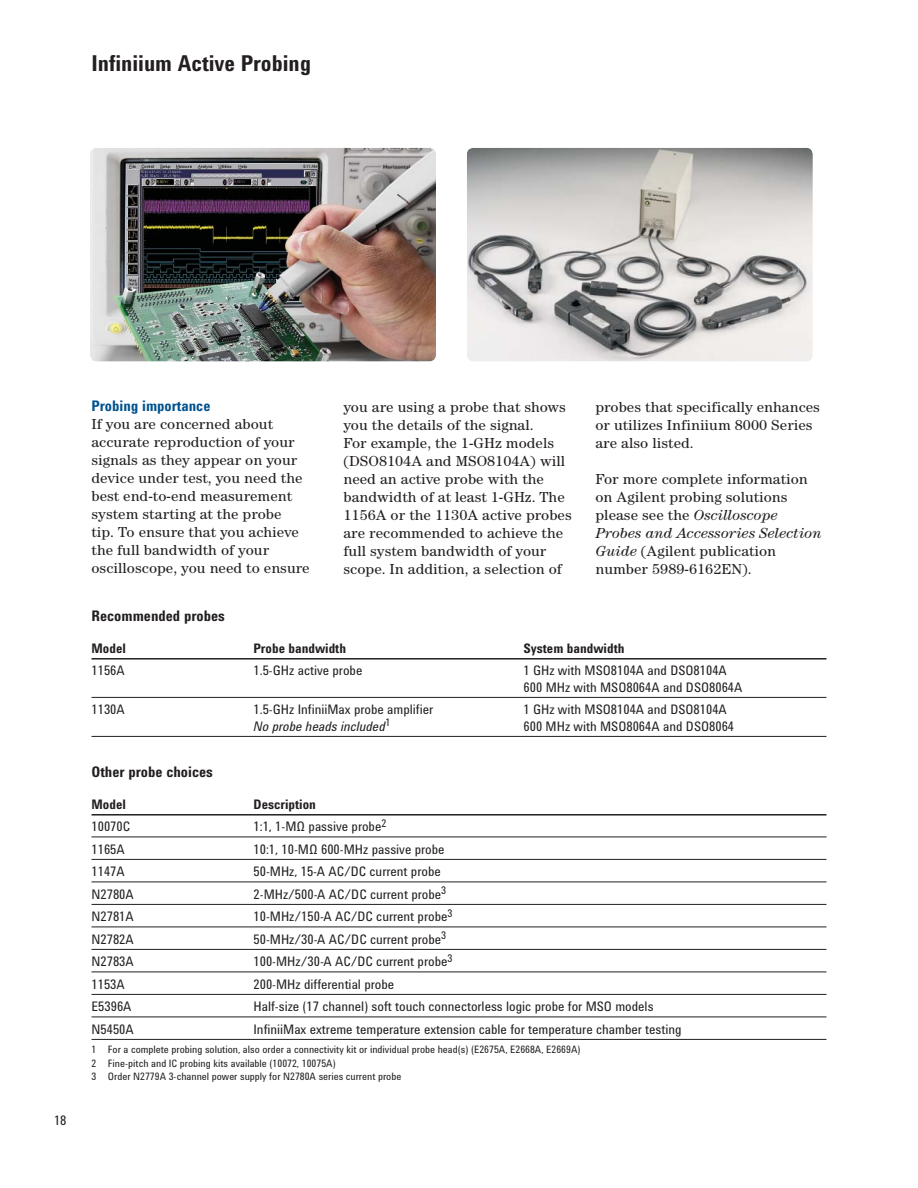
<style>
.page{position:relative;width:918px;height:1188px;background:#fff}
.page>*{position:absolute;margin:0;border:0;box-sizing:border-box;transform-origin:0 0}
.t1{font:700 22.5px "Agilent Condensed CFF";color:#231f20}
.t2{font:15px/18px "Aglt Cent ITCCFF";color:#231f20}
.t3{font:700 15px "Agilent Condensed CFF";color:#231f20}
.t4{font:700 15px "Agilent Condensed CFF";color:#00538e}
.t5{font:13.5px/16.5px "Agilent Condensed CFF";color:#231f20}
.t6{font:700 13.5px "Agilent Condensed CFF";color:#231f20}
.t7{font:italic 13.5px "Agilent Condensed CFF";color:#231f20}
.t8{font:10.5px/13.5px "Agilent Condensed CFF";color:#231f20}
.s1{font-style:italic}
</style>
<div class="page">
<img style="left:467px;top:148px;width:346px;height:214px;border-radius:6px">
<img style="left:90px;top:148px;width:346px;height:214px;border-radius:6px">
<hr style="left:92px;top:658px;width:734px;height:2px;background:#231f20">
<hr style="left:92px;top:697px;width:734px;height:1px;background:#231f20">
<hr style="left:92px;top:736px;width:734px;height:1px;background:#231f20">
<hr style="left:92px;top:814px;width:734px;height:2px;background:#231f20">
<hr style="left:92px;top:837px;width:734px;height:1px;background:#231f20">
<hr style="left:92px;top:859px;width:734px;height:1px;background:#231f20">
<hr style="left:92px;top:882px;width:734px;height:1px;background:#231f20">
<hr style="left:92px;top:904px;width:734px;height:1px;background:#231f20">
<hr style="left:92px;top:927px;width:734px;height:1px;background:#231f20">
<hr style="left:92px;top:949px;width:734px;height:1px;background:#231f20">
<hr style="left:92px;top:972px;width:734px;height:1px;background:#231f20">
<hr style="left:92px;top:994px;width:734px;height:1px;background:#231f20">
<hr style="left:92px;top:1017px;width:734px;height:1px;background:#231f20">
<hr style="left:92px;top:1039px;width:734px;height:1px;background:#231f20">
<h1 class="t1" style="left:92px;top:55px;width:221px">Infiniium Active Probing</h1>
<p class="t5" style="left:54px;top:1114px;width:14px">18</p>
<p class="t4" style="left:92px;top:400px;width:121px">Probing importance</p>
<p class="t2" style="left:92px;top:416px;width:220px">If you are concerned about accurate reproduction of your signals as they appear on your device under test, you need the best end-to-end measurement system starting at the probe<br>tip. To ensure that you achieve the full bandwidth of your oscilloscope, you need to ensure</p>
<p class="t2" style="left:344px;top:399px;width:230px">you are using a probe that shows you the details of the signal.<br>For example, the 1-GHz models (DSO8104A and MSO8104A) will need an active probe with the bandwidth of at least 1-GHz. The<br>1156A or the 1130A active probes are recommended to achieve the full system bandwidth of your scope. In addition, a selection of</p>
<p class="t2" style="left:596px;top:399px;width:226px">probes that specifically enhances or utilizes Infiniium 8000 Series are also listed.</p>
<p class="t2" style="left:596px;top:471px;width:227px">For more complete information on Agilent probing solutions please see the <span class="s1">Oscilloscope<br>Probes and Accessories Selection<br>Guide</span> (Agilent publication number 5989-6162EN).</p>
<p class="t3" style="left:92px;top:611px;width:135px">Recommended probes</p>
<p class="t6" style="left:92px;top:643px;width:36px">Model</p>
<p class="t6" style="left:254px;top:643px;width:94px">Probe bandwidth</p>
<p class="t6" style="left:524px;top:643px;width:102px">System bandwidth</p>
<p class="t5" style="left:92px;top:664px;width:35px">1156A</p>
<p class="t5" style="left:254px;top:664px;width:110px">1.5-GHz active probe</p>
<p class="t5" style="left:524px;top:664px;width:220px">1 GHz with MSO8104A and DSO8104A<br>600 MHz with MSO8064A and DSO8064A</p>
<p class="t5" style="left:92px;top:703px;width:35px">1130A</p>
<p class="t5" style="left:254px;top:703px;width:181px">1.5-GHz InfiniiMax probe amplifier</p>
<p class="t5" style="left:524px;top:703px;width:205px">1 GHz with MSO8104A and DSO8104A</p>
<p class="t7" style="left:254px;top:721px;width:138px">No probe heads included<sup>1</sup></p>
<p class="t5" style="left:523px;top:719px;width:212px">600 MHz with MSO8064A and DSO8064</p>
<p class="t3" style="left:92px;top:767px;width:123px">Other probe choices</p>
<p class="t6" style="left:92px;top:799px;width:36px">Model</p>
<p class="t6" style="left:254px;top:799px;width:64px">Description</p>
<p class="t5" style="left:92px;top:820px;width:40px">10070C</p>
<p class="t5" style="left:254px;top:820px;width:134px">1:1, 1-MΩ passive probe<sup>2</sup></p>
<p class="t5" style="left:92px;top:842px;width:35px">1165A</p>
<p class="t5" style="left:254px;top:842px;width:193px">10:1, 10-MΩ 600-MHz passive probe</p>
<p class="t5" style="left:92px;top:865px;width:35px">1147A</p>
<p class="t5" style="left:254px;top:865px;width:189px">50-MHz, 15-A AC/DC current probe</p>
<p class="t5" style="left:92px;top:887px;width:44px">N2780A</p>
<p class="t5" style="left:254px;top:887px;width:194px">2-MHz/500-A AC/DC current probe<sup>3</sup></p>
<p class="t5" style="left:92px;top:910px;width:44px">N2781A</p>
<p class="t5" style="left:254px;top:910px;width:201px">10-MHz/150-A AC/DC current probe<sup>3</sup></p>
<p class="t5" style="left:92px;top:932px;width:44px">N2782A</p>
<p class="t5" style="left:254px;top:932px;width:194px">50-MHz/30-A AC/DC current probe<sup>3</sup></p>
<p class="t5" style="left:92px;top:955px;width:44px">N2783A</p>
<p class="t5" style="left:254px;top:955px;width:201px">100-MHz/30-A AC/DC current probe<sup>3</sup></p>
<p class="t5" style="left:92px;top:977px;width:35px">1153A</p>
<p class="t5" style="left:254px;top:977px;width:142px">200-MHz differential probe</p>
<p class="t5" style="left:92px;top:1000px;width:42px">E5396A</p>
<p class="t5" style="left:254px;top:1000px;width:402px">Half-size (17 channel) soft touch connectorless logic probe for MSO models</p>
<p class="t5" style="left:92px;top:1022px;width:44px">N5450A</p>
<p class="t5" style="left:254px;top:1022px;width:430px">InfiniiMax extreme temperature extension cable for temperature chamber testing</p>
<p class="t8" style="left:92px;top:1044px;width:490px">1 For a complete probing solution, also order a connectivity kit or individual probe head(s) (E2675A, E2668A, E2669A)<br>2 Fine-pitch and IC probing kits available (10072, 10075A)<br>3 Order N2779A 3-channel power supply for N2780A series current probe</p>
</div>
